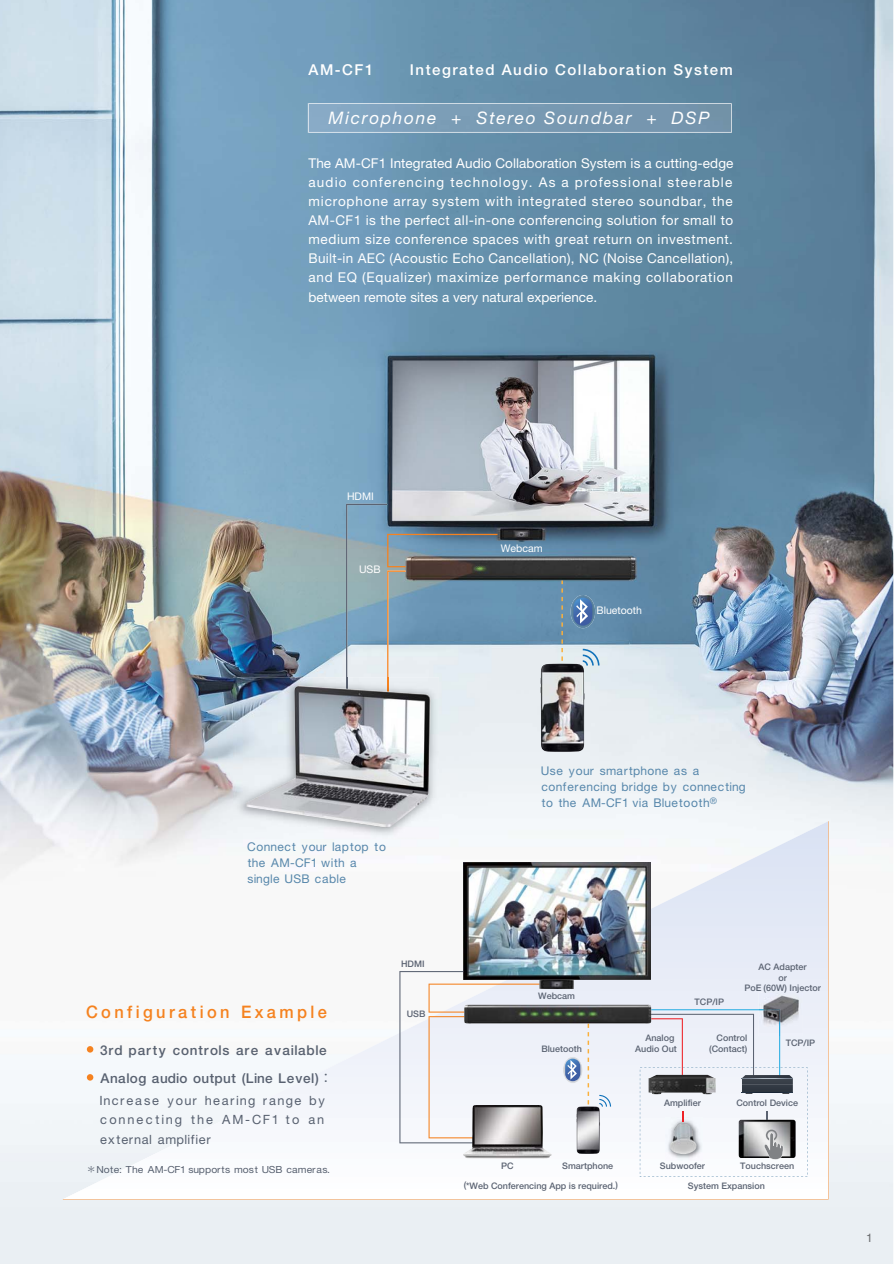
<style>
.page{position:relative;width:894px;height:1264px;background:#fff}
.page>*{position:absolute;margin:0;border:0;box-sizing:border-box;transform-origin:0 0}
.t1{font:italic 17.25px "Helvetica Neue";letter-spacing:.1em;color:#fff}
.t2{font:500 17.25px "Helvetica Neue";letter-spacing:.21em;color:#f5821f;scale:.95 1}
.t3{font:500 15px "Helvetica Neue";letter-spacing:.1em;color:#fff}
.t4{font:13.5px/19.2px "Helvetica Neue";color:#fff;text-align:justify}
.t5{font:500 13.5px "Helvetica Neue";letter-spacing:.025em;color:#586170}
.t6{font:500 13.5px "Helvetica Neue";letter-spacing:.07em;color:#586170}
.t7{font:12.75px/19.2px "Helvetica Neue";letter-spacing:.125em;color:#586170;text-align:justify}
.t8{font:12px/15.9px "Helvetica Neue";letter-spacing:.025em;color:#5787ab}
.t9{font:12px "Helvetica";color:#6d6f71}
.t10{font:10.5px "Helvetica Neue";color:#fff}
.t11{font:9.75px "Helvetica Neue";letter-spacing:.01em;color:#586170;scale:1.06 1}
.t12{font:500 9px/10.6px "Helvetica Neue";color:#5b6372;text-align:right}
.t13{font:500 9px "Helvetica Neue";color:#5c6372}
.s1{font-family:"Koz Go Pr 6 N Regular 90 pv RKSJ H";font-weight:400}
.s2{font-family:"Koz Go Pr 6 N Regular 90 pv RKSJ H"}
</style>
<div class="page">
<img style="left:0;top:0;width:893px;height:1264px">
<img style="left:233px;top:677px;width:206px;height:144px">
<img style="left:245px;top:685px;width:185px;height:136px">
<svg style="left:561px;top:580px;width:2px;height:81px"></svg>
<svg style="left:308px;top:103px;width:423px;height:30px;background:#81a0b9"></svg>
<img style="left:540px;top:663px;width:44px;height:89px">
<svg style="left:63px;top:821px;width:765px;height:378px"></svg>
<svg style="left:346px;top:504px;width:151px;height:207px;background:#95a8b5"></svg>
<svg style="left:587px;top:1023px;width:2px;height:81px"></svg>
<div style="left:399px;top:971px;width:142px;height:172px;background:#f1f3f9"></div>
<svg style="left:87px;top:1046px;width:6px;height:6px"></svg>
<svg style="left:87px;top:1074px;width:6px;height:6px"></svg>
<img style="left:758px;top:992px;width:44px;height:17px">
<img style="left:764px;top:992px;width:38px;height:1px">
<img style="left:463px;top:1105px;width:88px;height:54px">
<img style="left:576px;top:1106px;width:24px;height:48px">
<img style="left:464px;top:1004px;width:187px;height:19px">
<img style="left:539px;top:980px;width:34px;height:9px">
<img style="left:463px;top:862px;width:188px;height:118px">
<svg style="left:582px;top:649px;width:17px;height:16px"></svg>
<svg style="left:599px;top:1095px;width:12px;height:11px"></svg>
<img style="left:570px;top:595px;width:25px;height:33px">
<svg style="left:573px;top:597px;width:19px;height:28px"></svg>
<img style="left:563px;top:1056px;width:19px;height:27px">
<svg style="left:563px;top:1058px;width:17px;height:25px"></svg>
<svg style="left:639px;top:1009px;width:168px;height:168px"></svg>
<hr style="left:741px;top:1084px;width:51px;height:1px;background:#fff">
<hr style="left:741px;top:1078px;width:51px;height:1px;background:#fff">
<p class="t3" style="left:308px;top:64px;width:66px">AM-CF1</p>
<p class="t3" style="left:410px;top:64px;width:324px">Integrated Audio Collaboration System</p>
<p class="t1" style="left:328px;top:108px;width:382px">Microphone + Stereo Soundbar + DSP</p>
<p class="t4" style="left:308px;top:154px;width:426px">The AM-CF1 Integrated Audio Collaboration System is a cutting-edge audio conferencing technology. As a professional steerable microphone array system with integrated stereo soundbar, the AM-CF1 is the perfect all-in-one conferencing solution for small to medium size conference spaces with great return on investment.<br>Built-in AEC (Acoustic Echo Cancellation), NC (Noise Cancellation), and EQ (Equalizer) maximize performance making collaboration between remote sites a very natural experience.</p>
<p class="t10" style="left:347px;top:492px;width:28px">HDMI</p>
<p class="t10" style="left:359px;top:565px;width:23px">USB</p>
<p class="t10" style="left:500px;top:544px;width:43px">Webcam</p>
<p class="t10" style="left:596px;top:606px;width:47px">Bluetooth</p>
<p class="t8" style="left:247px;top:839px;width:140px">Connect your laptop to the AM-CF1 with a single USB cable</p>
<p class="t2" style="left:86px;top:1006px;width:255px">Configuration Example</p>
<p class="t12" style="left:401px;top:959px;width:25px">HDMI</p>
<p class="t12" style="left:407px;top:1010px;width:20px">USB</p>
<p class="t8" style="left:541px;top:764px;width:206px">Use your smartphone as a conferencing bridge by connecting to the AM-CF1 via Bluetooth<sup>®</sup></p>
<p class="t12" style="left:538px;top:991px;width:38px">Webcam</p>
<p class="t12" style="left:694px;top:997px;width:31px">TCP/IP</p>
<p class="t12" style="left:744px;top:962px;width:78px;text-align:center">AC Adapter<br>or<br>PoE 60W In ector</p>
<p class="t13" style="left:763px;top:984px;width:4px">(</p>
<p class="t13" style="left:784px;top:984px;width:16px">) j</p>
<p class="t12" style="left:716px;top:1033px;width:32px">Control</p>
<p class="t12" style="left:635px;top:1033px;width:43px">Analog<br>Audio Out</p>
<p class="t12" style="left:785px;top:1039px;width:31px">TCP/IP</p>
<p class="t6" style="left:100px;top:1045px;width:228px">3rd party controls are available</p>
<p class="t12" style="left:709px;top:1044px;width:40px">(Contact)</p>
<p class="t5" style="left:101px;top:1073px;width:233px">Analog audio output (Line Level) <span class="s1">：</span></p>
<p class="t7" style="left:99px;top:1092px;width:227px">Increase your hearing range by connecting the AM-CF1 to an external amplifier</p>
<p class="t12" style="left:541px;top:1044px;width:42px">Bluetooth</p>
<p class="t12" style="left:736px;top:1098px;width:63px">Control Device</p>
<p class="t12" style="left:664px;top:1098px;width:38px">Amplifier</p>
<p class="t11" style="left:86px;top:1165px;width:232px"><span class="s2">＊</span>Note: The AM-CF1 supports most USB cameras.</p>
<p class="t12" style="left:463px;top:1157px;width:156px;line-height:19.5px;text-align:left;text-indent:98px">Smartphone (*Web Conferencing App is required.)</p>
<p class="t12" style="left:501px;top:1161px;width:14px">PC</p>
<p class="t12" style="left:659px;top:1161px;width:47px">Subwoofer</p>
<p class="t12" style="left:740px;top:1161px;width:56px">Touchscreen</p>
<p class="t12" style="left:688px;top:1181px;width:79px">System Expansion</p>
<p class="t9" style="left:866px;top:1230px;width:8px">1</p>
</div>
